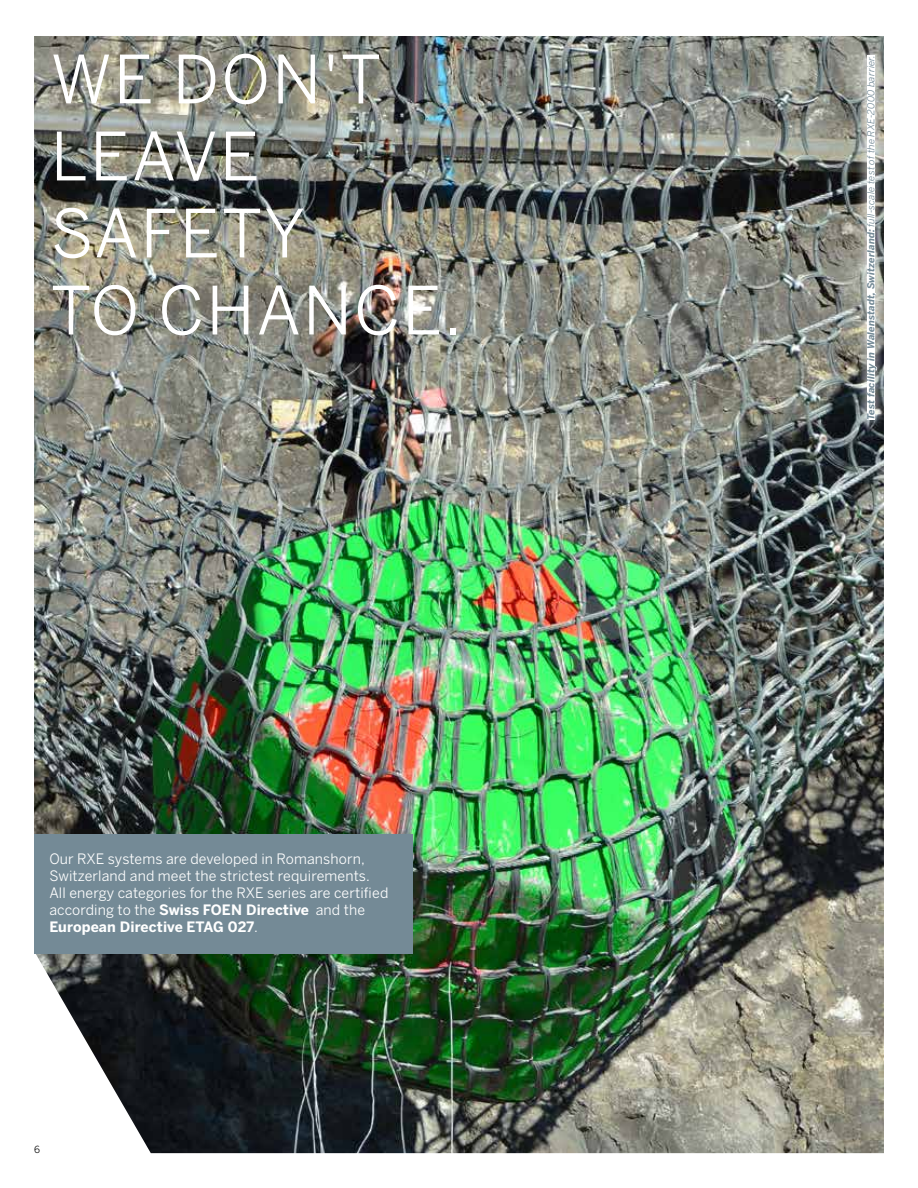
<style>
.page{position:relative;width:918px;height:1188px;background:#fff}
.page>*{position:absolute;margin:0;border:0;box-sizing:border-box;transform-origin:0 0}
.t1{font:66px/76.9px "Benton Sans";letter-spacing:.03em;color:#fff}
.t2{font:14.25px/17.1px "Benton Sans";letter-spacing:.01em;color:#fff}
.t3{font:italic 700 9.75px "Benton Sans";letter-spacing:.01em;color:#748a96}
.t4{font:9.75px "Benton Sans";color:#000}
.s1{font-weight:400}
.s2{font-weight:700}
</style>
<div class="page">
<img style="left:34px;top:36px;width:850px;height:1117px">
<div style="left:34px;top:834px;width:378px;height:119px;background:#748a96"></div>
<svg style="left:855px;top:44px;width:29px;height:387px;background:#898c87"></svg>
<svg style="left:867px;top:56px;width:10px;height:364px"></svg>
<h1 class="t1" style="left:51px;top:40px;width:412px">WE DON'T<br>LEAVE<br>SAFETY<br>TO CHANCE.</h1>
<p class="t3" style="left:865px;top:420px;width:367px;rotate:-90deg">Test facility in Walenstadt, Switzerland: <span class="s1">full-scale test of the RXE-2000 barrier.</span></p>
<p class="t2" style="left:49px;top:850px;width:341px">Our RXE systems are developed in Romanshorn, Switzerland and meet the strictest requirements.<br>All energy categories for the RXE series are certified according to the <span class="s2">Swiss FOEN Directive</span> and the <span class="s2">European Directive ETAG 027</span>.</p>
<p class="t4" style="left:34px;top:1144px;width:7px">6</p>
</div>
